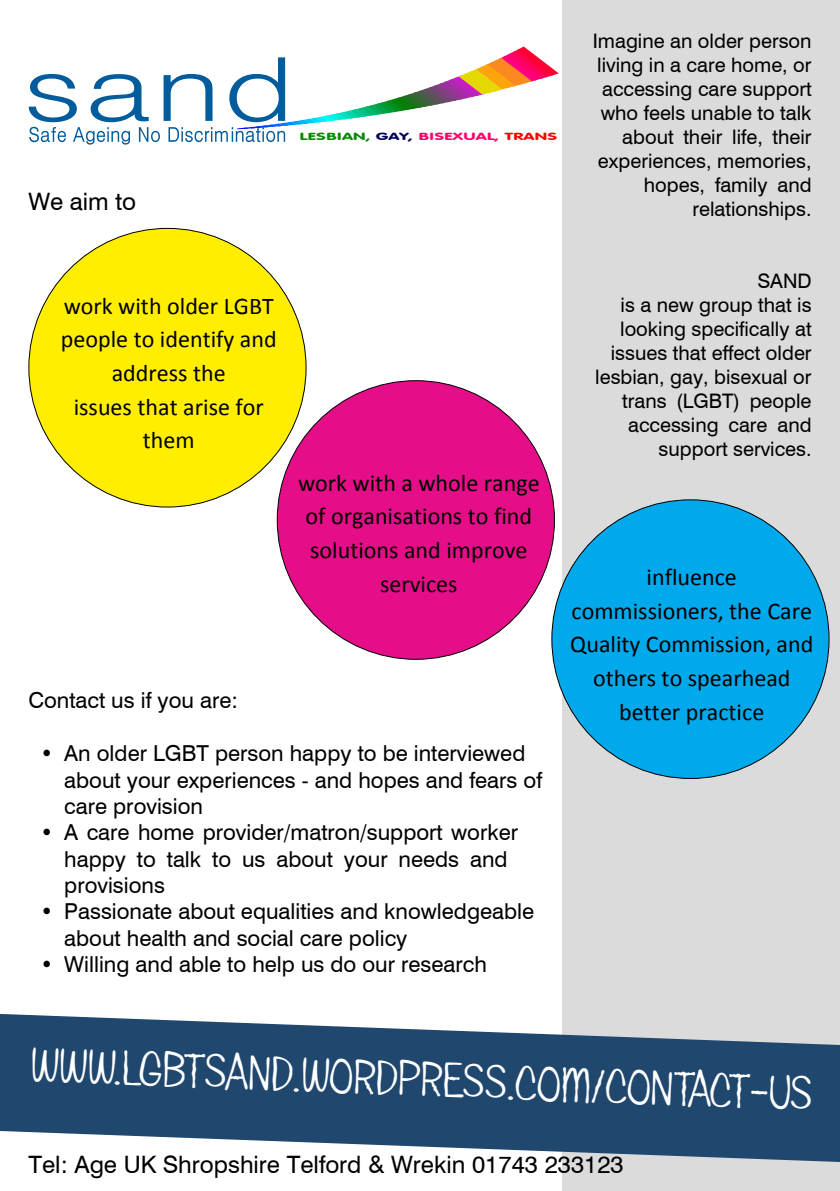
<style>
.page{position:relative;width:840px;height:1191px;background:#fff}
.page>*{position:absolute;margin:0;border:0;box-sizing:border-box;transform-origin:0 0}
.t1{font:47px "Candy Buzz BTN";color:#fff}
.t2{font:24px/33.8px "Calibri";color:#000;text-align:center}
.t3{font:24px "Swiss 721 BT";color:#000}
.t4{font:22px/26.4px "Swiss 721 BT";color:#000}
.t5{font:20px/24px "Swiss 721 BT";color:#000;text-align:right}
.t6{font:10px "VAG Rounded BT";color:#ff006a;scale:1.74 1}
.s1{color:#078b00}
.s2{color:#00005b}
.s3{color:#f00}
</style>
<div class="page">
<div style="left:562px;top:0;width:277px;height:1191px;background:#dbdbdb"></div>
<svg style="left:0;top:1013px;width:839px;height:149px;fill:#20476d"></svg>
<div style="left:28px;top:228px;width:278px;height:279px;background:#fe0;border:1px solid #000;border-radius:50%"></div>
<div style="left:276px;top:380px;width:278px;height:280px;background:#e60e88;border:1px solid #000;border-radius:50%"></div>
<div style="left:551px;top:499px;width:278px;height:280px;background:#00a9ec;border:1px solid #000;border-radius:50%"></div>
<svg style="left:29px;top:47px;width:529px;height:98px"></svg>
<p class="t3" style="left:28px;top:192px;width:109px">We aim to</p>
<p class="t6" style="left:299px;top:132px;width:150px"><span class="s1">LESBIAN,</span> <span class="s2">GAY,</span> BISEXUAL, <span class="s3">TRANS</span></p>
<p class="t5" style="left:592px;top:31px;width:220px">Imagine an older person living in a care home, or accessing care support who feels unable to talk about their life, their experiences, memories, hopes, family and relationships.</p>
<p class="t2" style="left:61px;top:291px;width:217px">work with older LGBT people to identify and address the<br>issues that arise for them</p>
<p class="t2" style="left:298px;top:468px;width:243px">work with a whole range of organisations to find solutions and improve services</p>
<p class="t4" style="left:28px;top:689px;width:211px">Contact us if you are:</p>
<p class="t4" style="left:64px;top:742px;width:479px;text-indent:-22px">✓ An older LGBT person happy to be interviewed about your experiences - and hopes and fears of care provision</p>
<p class="t4" style="left:64px;top:821px;width:455px;text-indent:-22px">✓ A care home provider/matron/support worker happy to talk to us about your needs and provisions</p>
<p class="t4" style="left:64px;top:900px;width:471px;text-indent:-22px">✓ Passionate about equalities and knowledgeable about health and social care policy</p>
<p class="t4" style="left:42px;top:953px;width:446px">✓ Willing and able to help us do our research</p>
<p class="t5" style="left:595px;top:271px;width:218px">SAND<br>is a new group that is looking specifically at issues that effect older lesbian, gay, bisexual or trans (LGBT) people accessing care and support services.</p>
<p class="t2" style="left:570px;top:562px;width:244px">influence commissioners, the Care<br>Quality Commission, and others to spearhead better practice</p>
<h1 class="t1" style="left:31px;top:1038px;width:784px;rotate:2deg">WWW.LGBTSAND.WORDPRESS.COM/CONTACT-US</h1>
<p class="t3" style="left:28px;top:1154px;width:596px">Tel: Age UK Shropshire Telford &amp; Wrekin 01743 233123</p>
</div>
